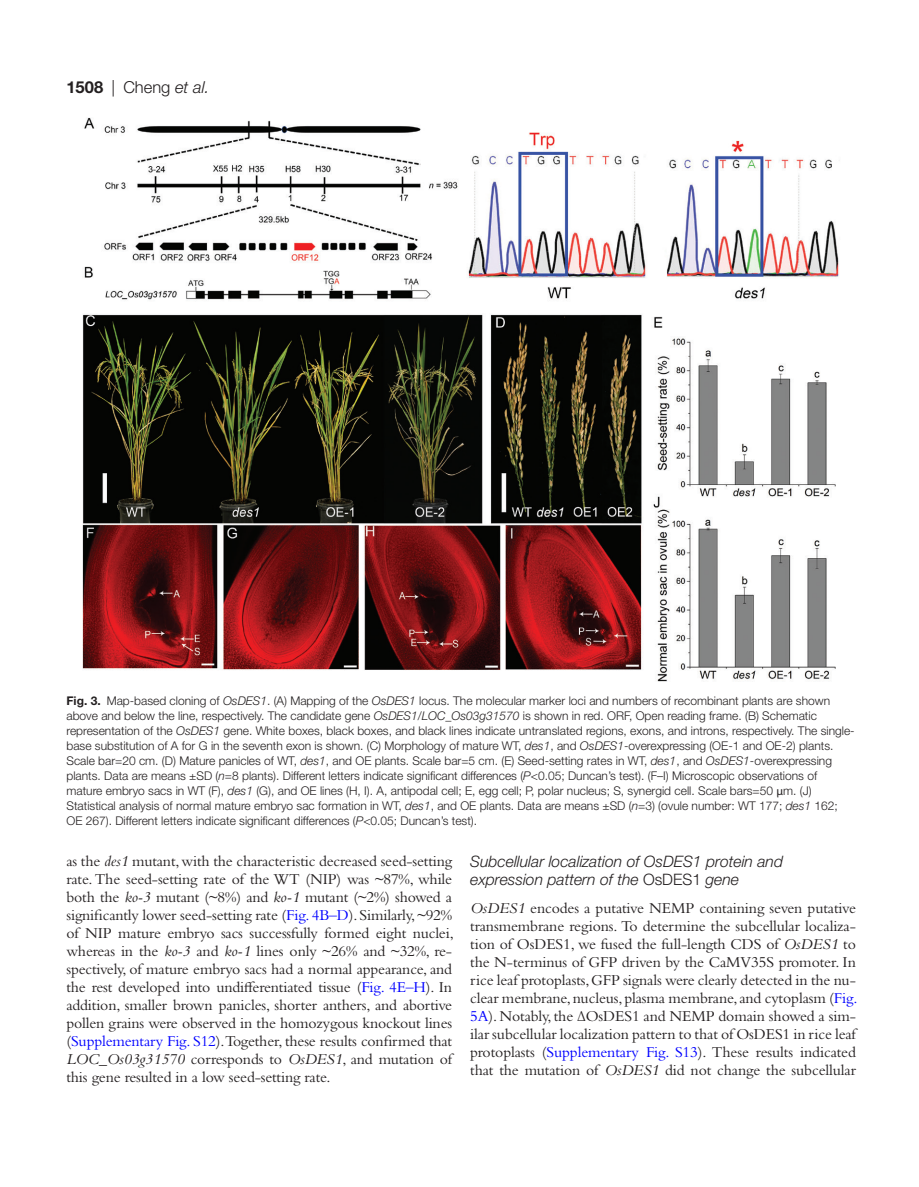
<style>
.page{position:relative;width:919px;height:1187px;background:#fff}
.page>*{position:absolute;margin:0;border:0;box-sizing:border-box;transform-origin:0 0}
.t1{font:300 16.5px "Helvetica Neue LT Std";color:#231f20}
.t2{font:15.75px/18px "Bembo Std";letter-spacing:-.01em;color:#231f20;text-align:justify}
.t3{font:italic 300 15.75px/18px "Helvetica Neue LT Std";color:#231f20}
.t4{font:300 12px/15px "Helvetica Neue LT Std";color:#231f20}
.s1{font-weight:700}
.s2{font-style:italic}
.s3{font-family:"Myriad Pro";font-weight:400}
.s4{color:#00f}
.s5{font-style:normal}
</style>
<div class="page">
<img style="left:82px;top:117px;width:757px;height:564px">
<p class="t1" style="left:66px;top:77px;width:144px"><span class="s1">1508</span> | Cheng <span class="s2">et al.</span></p>
<p class="t4" style="left:66px;top:693px;width:789px"><span class="s1">Fig. 3.</span> Map-based cloning of <span class="s2">OsDES1</span>. (A) Mapping of the <span class="s2">OsDES1</span> locus. The molecular marker loci and numbers of recombinant plants are shown above and below the line, respectively. The candidate gene <span class="s2">OsDES1</span>/<span class="s2">LOC_Os03g31570</span> is shown in red. ORF, Open reading frame. (B) Schematic representation of the <span class="s2">OsDES1</span> gene. White boxes, black boxes, and black lines indicate untranslated regions, exons, and introns, respectively. The single&shy;base substitution of A for G in the seventh exon is shown. (C) Morphology of mature WT, <span class="s2">des1</span>, and <span class="s2">OsDES1</span>-overexpressing (OE-1 and OE-2) plants.<br>Scale bar=20 cm. (D) Mature panicles of WT, <span class="s2">des1</span>, and OE plants. Scale bar=5 cm. (E) Seed-setting rates in WT, <span class="s2">des1</span>, and <span class="s2">OsDES1</span>-overexpressing plants. Data are means ±SD (<span class="s2">n</span>=8 plants). Different letters indicate significant differences (<span class="s2">P</span>&lt;0.05; Duncan’s test). (F–I) Microscopic observations of mature embryo sacs in WT (F), <span class="s2">des1</span> (G), and OE lines (H, I). A, antipodal cell; E, egg cell; P, polar nucleus; S, synergid cell. Scale bars=50 <span class="s3">μ</span>m. (J)<br>Statistical analysis of normal mature embryo sac formation in WT, <span class="s2">des1</span>, and OE plants. Data are means ±SD (<span class="s2">n</span>=3) (ovule number: WT 177; <span class="s2">des1</span> 162; OE 267). Different letters indicate significant differences (<span class="s2">P</span>&lt;0.05; Duncan’s test).</p>
<p class="t2" style="left:66px;top:851px;width:389px">as the <span class="s2">des1</span> mutant, with the characteristic decreased seed-setting rate. The seed-setting rate of the WT (NIP) was ~87%, while both the <span class="s2">ko-3</span> mutant (~8%) and <span class="s2">ko-1</span> mutant (~2%) showed a significantly lower seed-setting rate (<span class="s4">Fig. 4B–D</span>). Similarly, ~92% of NIP mature embryo sacs successfully formed eight nuclei, whereas in the <span class="s2">ko-3</span> and <span class="s2">ko-1</span> lines only ~26% and ~32%, re&shy;spectively, of mature embryo sacs had a normal appearance, and the rest developed into undifferentiated tissue (<span class="s4">Fig. 4E–H</span>). In addition, smaller brown panicles, shorter anthers, and abortive pollen grains were observed in the homozygous knockout lines (<span class="s4">Supplementary Fig. S12</span>).Together, these results confirmed that <span class="s2">LOC_Os03g31570</span> corresponds to <span class="s2">OsDES1</span>, and mutation of this gene resulted in a low seed-setting rate.</p>
<p class="t3" style="left:470px;top:851px;width:314px">Subcellular localization of OsDES1 protein and expression pattern of the <span class="s5">OsDES1</span> gene</p>
<p class="t2" style="left:470px;top:898px;width:389px"><span class="s2">OsDES1</span> encodes a putative NEMP containing seven putative transmembrane regions. To determine the subcellular localiza&shy;tion of OsDES1, we fused the full-length CDS of <span class="s2">OsDES1</span> to the N-terminus of GFP driven by the CaMV35S promoter. In rice leaf protoplasts, GFP signals were clearly detected in the nu&shy;clear membrane, nucleus, plasma membrane, and cytoplasm (<span class="s4">Fig.<br>5A</span>). Notably, the ΔOsDES1 and NEMP domain showed a sim&shy;ilar subcellular localization pattern to that of OsDES1 in rice leaf protoplasts (<span class="s4">Supplementary Fig. S13</span>). These results indicated that the mutation of <span class="s2">OsDES1</span> did not change the subcellular</p>
</div>
